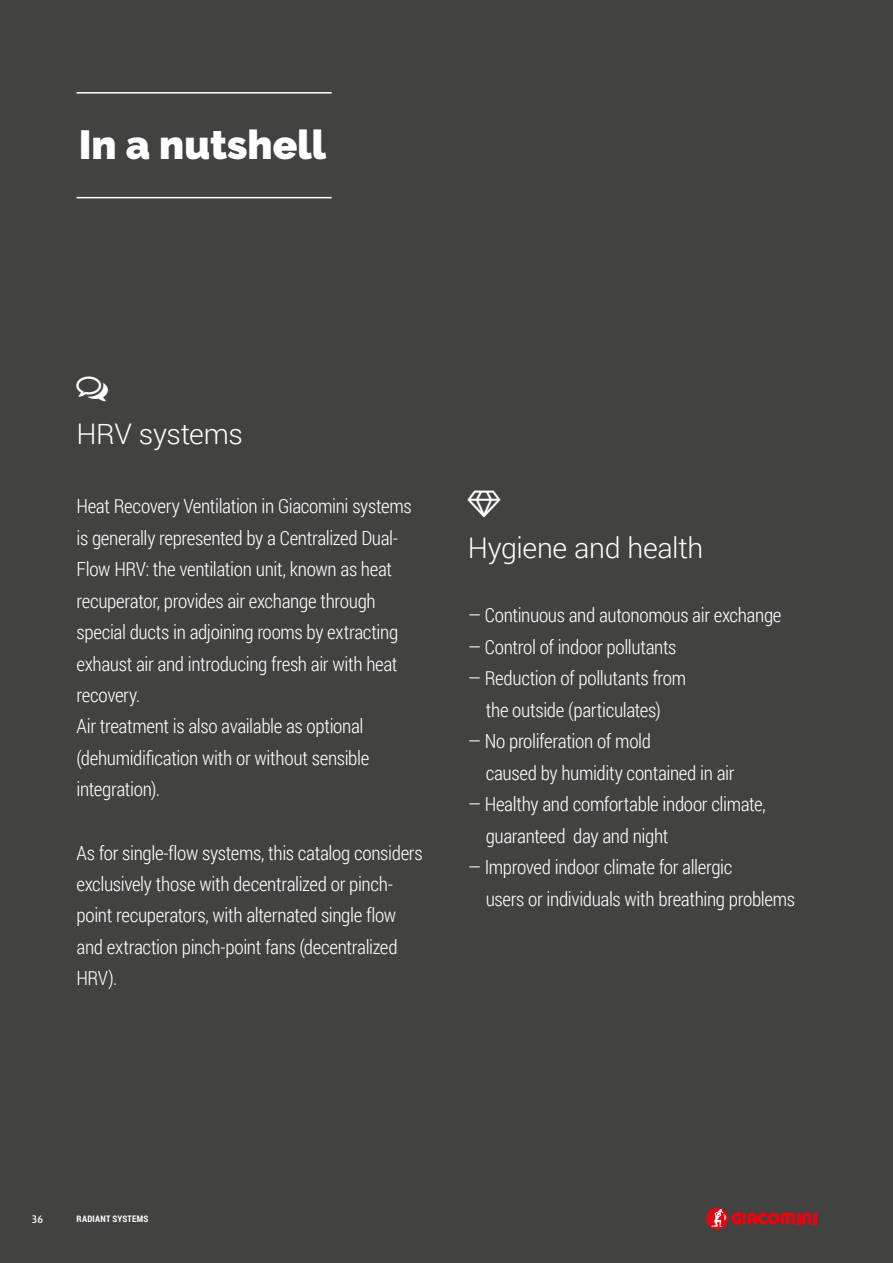
<style>
.page{position:relative;width:893px;height:1263px;background:#424241}
.page>*{position:absolute;margin:0;border:0;box-sizing:border-box;transform-origin:0 0}
.t1{font:900 40.5px "Raleway";color:#fff}
.t2{font:300 28.5px "Roboto";letter-spacing:-.015em;color:#fff}
.t3{font:300 19.5px/31.5px "Roboto Condensed";letter-spacing:-.02em;color:#fff}
.t4{font:500 condensed 12px "Modena";color:#fff}
.t5{font:700 9px "Roboto Condensed";letter-spacing:.03em;color:#fff}
</style>
<div class="page">
<svg style="left:742px;top:1213px;width:4px;height:11px"></svg>
<svg style="left:747px;top:1212px;width:69px;height:13px"></svg>
<svg style="left:706px;top:1207px;width:22px;height:23px"></svg>
<svg style="left:711px;top:1209px;width:30px;height:18px"></svg>
<hr style="left:77px;top:197px;width:255px;height:1px;background:#fff">
<hr style="left:77px;top:92px;width:255px;height:2px;background:#fff">
<h1 class="t1" style="left:79px;top:121px;width:249px">In a nutshell</h1>
<h2 class="t2" style="left:77px;top:414px;width:168px">HRV systems</h2>
<p class="t3" style="left:77px;top:490px;width:337px">Heat Recovery Ventilation in Giacomini systems is generally represented by a Centralized Dual-Flow HRV: the ventilation unit, known as heat recuperator, provides air exchange through special ducts in adjoining rooms by extracting exhaust air and introducing fresh air with heat recovery.<br>Air treatment is also available as optional (dehumidification with or without sensible integration).</p>
<p class="t3" style="left:77px;top:836px;width:348px">As for single-flow systems, this catalog considers exclusively those with decentralized or pinch&shy;point recuperators, with alternated single flow and extraction pinch-point fans (decentralized HRV).</p>
<h2 class="t2" style="left:468px;top:528px;width:237px">Hygiene and health</h2>
<p class="t3" style="left:468px;top:599px;width:315px">— Continuous and autonomous air exchange</p>
<p class="t3" style="left:468px;top:630px;width:210px">— Control of indoor pollutants</p>
<p class="t3" style="left:468px;top:662px;width:220px;text-align:center">— Reduction of pollutants from the outside (particulates)</p>
<p class="t3" style="left:486px;top:725px;width:250px;text-indent:-18px">— No proliferation of mold<br>caused by humidity contained in air</p>
<p class="t3" style="left:486px;top:788px;width:281px;text-indent:-18px">— Healthy and comfortable indoor climate, guaranteed day and night</p>
<p class="t3" style="left:486px;top:851px;width:311px;text-indent:-18px">— Improved indoor climate for allergic<br>users or individuals with breathing problems</p>
<p class="t4" style="left:32px;top:1213px;width:13px">36</p>
<p class="t5" style="left:77px;top:1212px;width:73px">RADIANT SYSTEMS</p>
</div>
